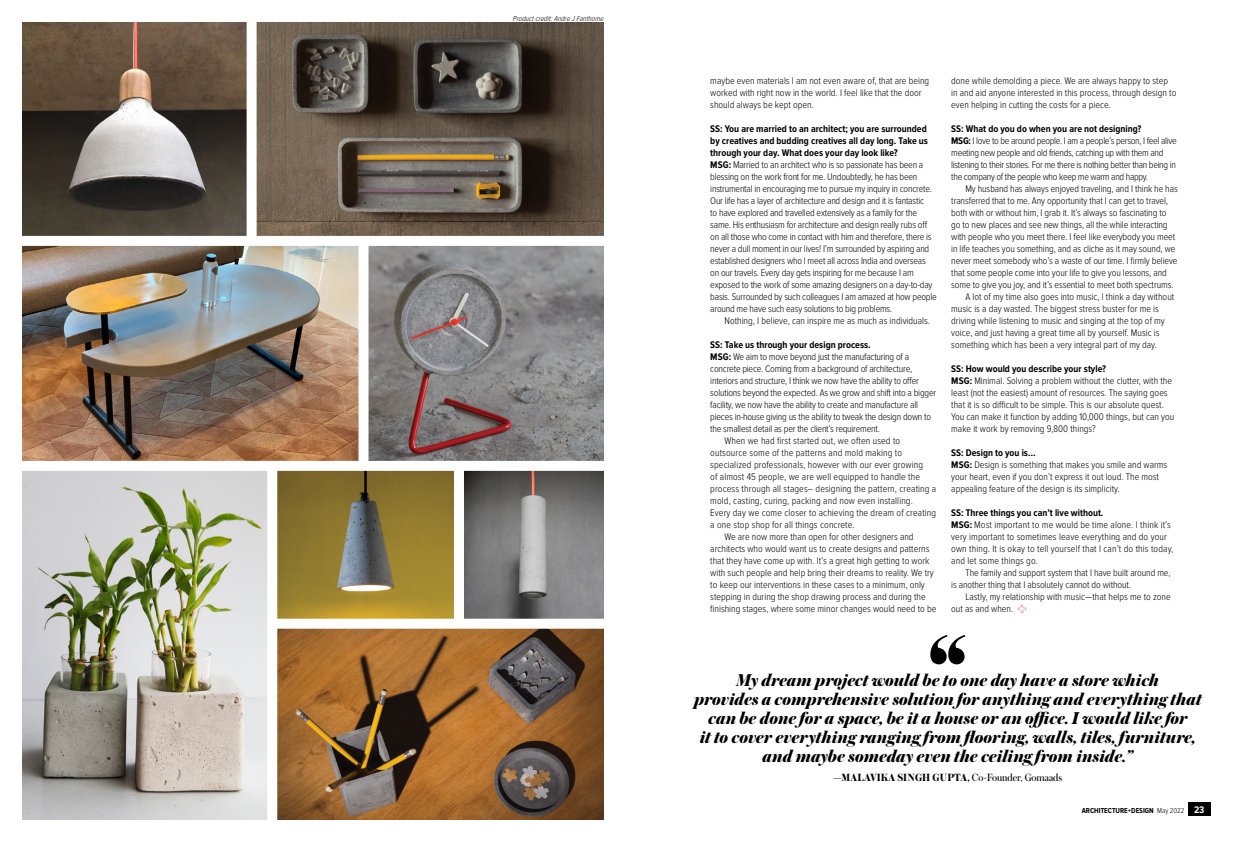
<style>
.page{position:relative;width:1253px;height:842px;background:#fff}
.page>*{position:absolute;margin:0;border:0;box-sizing:border-box;transform-origin:0 0}
.t1{font:italic 800 18px/19px "Austin";color:#000;text-align:center}
.t2{font:700 11px "Austin";letter-spacing:.015em;color:#000}
.t3{font:300 10px/12px "Proxima Nova Cond";color:#000}
.t4{font:300 10px/12px "Proxima Nova Cond";letter-spacing:-.02em;color:#000}
.t5{font:300 10px/12px "Proxima Nova Cond";letter-spacing:-.03em;color:#000}
.t6{font:700 10px "Proxima Nova Cond";color:#000}
.t7{font:700 7.5px "Proxima Nova Cond";color:#000}
.t8{font:italic 300 7.5px "Proxima Nova Cond";color:#000}
.s1{font-weight:700}
.s2{font-weight:400}
.s3{font-weight:300}
.s4{font-family:"Proxima Nova A Cond";font-size:10px;color:#fff}
</style>
<div class="page">
<div style="left:1188px;top:803px;width:22px;height:13px;background:#000"></div>
<svg style="left:1018px;top:605px;width:8px;height:8px"></svg>
<svg style="left:930px;top:635px;width:35px;height:29px"></svg>
<img style="left:23px;top:471px;width:244px;height:348px">
<img style="left:257px;top:23px;width:347px;height:213px">
<img style="left:23px;top:23px;width:224px;height:213px">
<img style="left:369px;top:246px;width:235px;height:215px">
<img style="left:23px;top:246px;width:336px;height:215px">
<img style="left:277px;top:629px;width:327px;height:190px">
<img style="left:464px;top:471px;width:140px;height:148px">
<img style="left:277px;top:471px;width:177px;height:148px">
<p class="t8" style="left:513px;top:14px;width:95px">Productcredit:AndreJFanthome</p>
<p class="t3" style="left:710px;top:75px;width:220px">maybe even materials I am not even aware of, that are being worked with right now in the world. I feel like that the door should always be kept open.</p>
<p class="t4" style="left:710px;top:123px;width:228px"><span class="s1">SS: You are married to an architect; you are surrounded by creatives and budding creatives all day long. Take us through your day. What does your day look like?<br>MSG:</span> Married to an architect who is so passionate has been a blessing on the work front for me. Undoubtedly, he has been instrumental in encouraging me to pursue my inquiry in concrete.<br>Our life has a layer of architecture and design and it is fantastic<br>to have explored and travelled extensively as a family for the same. His enthusiasm for architecture and design really rubs off on all those who come in contact with him and therefore, there is never a dull moment in our lives! I’m surrounded by aspiring and established designers who I meet all across India and overseas on our travels. Every day gets inspiring for me because I am exposed to the work of some amazing designers on a day-to-day basis. Surrounded by such colleagues I am amazed at how people around me have such easy solutions to big problems.</p>
<p class="t3" style="left:724px;top:315px;width:207px">Nothing, I believe, can inspire me as much as individuals.</p>
<p class="t6" style="left:710px;top:339px;width:162px">SS: Take us through your design process.</p>
<p class="t4" style="left:710px;top:351px;width:200px"><span class="s1">MSG:</span> We aim to move beyond just the manufacturing of a</p>
<p class="t4" style="left:710px;top:363px;width:203px">concrete piece. Coming from a background of architecture,</p>
<p class="t4" style="left:710px;top:375px;width:210px">interiors and structure, I think we now have the ability to offer</p>
<p class="t4" style="left:710px;top:387px;width:227px">solutions beyond the expected. As we grow and shift into a bigger</p>
<p class="t4" style="left:710px;top:399px;width:209px">facility, we now have the ability to create and manufacture all</p>
<p class="t4" style="left:710px;top:411px;width:222px">pieces in-house giving us the ability to tweak the design down to</p>
<p class="t4" style="left:710px;top:423px;width:171px">the smallest detail as per the client’s requirement.</p>
<p class="t3" style="left:724px;top:435px;width:177px">When we had first started out, we often used to</p>
<p class="t3" style="left:710px;top:447px;width:193px">outsource some of the patterns and mold making to</p>
<p class="t3" style="left:710px;top:459px;width:214px">specialized professionals, however with our ever growing</p>
<p class="t3" style="left:710px;top:471px;width:211px">of almost 45 people, we are well equipped to handle the</p>
<p class="t3" style="left:710px;top:483px;width:228px">process through all stages– designing the pattern, creating a</p>
<p class="t3" style="left:710px;top:495px;width:204px">mold, casting, curing, packing and now even installing.</p>
<p class="t3" style="left:710px;top:507px;width:227px">Every day we come closer to achieving the dream of creating</p>
<p class="t3" style="left:710px;top:519px;width:146px">a one stop shop for all things concrete.</p>
<p class="t3" style="left:724px;top:531px;width:191px">We are now more than open for other designers and</p>
<p class="t3" style="left:710px;top:543px;width:221px">architects who would want us to create designs and patterns</p>
<p class="t3" style="left:710px;top:555px;width:221px">that they have come up with. It’s a great high getting to work</p>
<p class="t3" style="left:710px;top:567px;width:225px">with such people and help bring their dreams to reality. We try</p>
<p class="t3" style="left:710px;top:579px;width:216px">to keep our interventions in these cases to a minimum, only</p>
<p class="t3" style="left:710px;top:591px;width:217px">stepping in during the shop drawing process and during the</p>
<p class="t3" style="left:710px;top:603px;width:228px">finishing stages, where some minor changes would need to be</p>
<p class="t3" style="left:951px;top:75px;width:227px">done while demolding a piece. We are always happy to step in and aid anyone interested in this process, through design to even helping in cutting the costs for a piece.</p>
<p class="t5" style="left:951px;top:123px;width:227px"><span class="s1">SS: What do you do when you are not designing?<br>MSG:</span> I love to be around people. I am a people’s person, I feel alive meeting new people and old friends, catching up with them and listening to their stories. For me there is nothing better than being in the company of the people who keep me warm and happy.</p>
<p class="t3" style="left:965px;top:183px;width:214px">My husband has always enjoyed traveling, and I think he has</p>
<p class="t3" style="left:951px;top:195px;width:218px">transferred that to me. Any opportunity that I can get to travel,</p>
<p class="t3" style="left:951px;top:207px;width:217px">both with or without him, I grab it. It’s always so fascinating to</p>
<p class="t3" style="left:951px;top:219px;width:218px">go to new places and see new things, all the while interacting</p>
<p class="t3" style="left:951px;top:231px;width:225px">with people who you meet there. I feel like everybody you meet</p>
<p class="t3" style="left:951px;top:243px;width:226px">in life teaches you something, and as cliche as it may sound, we</p>
<p class="t3" style="left:951px;top:255px;width:228px">never meet somebody who’s a waste of our time. I firmly believe</p>
<p class="t3" style="left:951px;top:267px;width:217px">that some people come into your life to give you lessons, and</p>
<p class="t3" style="left:951px;top:279px;width:224px">some to give you joy, and it’s essential to meet both spectrums.</p>
<p class="t3" style="left:965px;top:291px;width:210px">A lot of my time also goes into music, I think a day without</p>
<p class="t3" style="left:951px;top:303px;width:209px">music is a day wasted. The biggest stress buster for me is</p>
<p class="t3" style="left:951px;top:315px;width:215px">driving while listening to music and singing at the top of my</p>
<p class="t3" style="left:951px;top:327px;width:210px">voice, and just having a great time all by yourself. Music is</p>
<p class="t3" style="left:951px;top:339px;width:207px">something which has been a very integral part of my day.</p>
<p class="t3" style="left:951px;top:363px;width:225px"><span class="s1">SS: How would you describe your style?<br>MSG:</span> Minimal. Solving a problem without the clutter, with the least (not the easiest) amount of resources. The saying goes that it is so difficult to be simple. This is our absolute quest.<br>You can make it function by adding 10,000 things, but can you make it work by removing 9,800 things?</p>
<p class="t3" style="left:951px;top:447px;width:218px"><span class="s1">SS: Design to you is…<br>MSG:</span> Design is something that makes you smile and warms your heart, even if you don’t express it out loud. The most appealing feature of the design is its simplicity.</p>
<p class="t3" style="left:951px;top:507px;width:224px"><span class="s1">SS: Three things you can’t live without.<br>MSG:</span> Most important to me would be time alone. I think it’s very important to sometimes leave everything and do your own thing. It is okay to tell yourself that I can’t do this today, and let some things go.</p>
<p class="t3" style="left:951px;top:567px;width:221px;text-indent:14px">The family and support system that I have built around me, is another thing that I absolutely cannot do without.</p>
<p class="t3" style="left:951px;top:591px;width:221px;text-indent:14px">Lastly, my relationship with music—that helps me to zone out as and when.</p>
<p class="t1" style="left:694px;top:669px;width:509px">My dream project would be to one day have a store which<br>provides a comprehensive solution for anything and everything that can be done for a space, be it a house or an office. I would like for<br>it to cover everything ranging from flooring, walls, tiles, furniture, and maybe someday even the ceiling from inside.”</p>
<p class="t2" style="left:833px;top:769px;width:230px">—MALAVIKA SINGH GUPTA, <span class="s2">Co-Founder, Gomaads</span></p>
<p class="t7" style="left:1082px;top:806px;width:124px">ARCHITECTURE+DESIGN <span class="s3">May 2022</span> <span class="s4">23</span></p>
</div>
